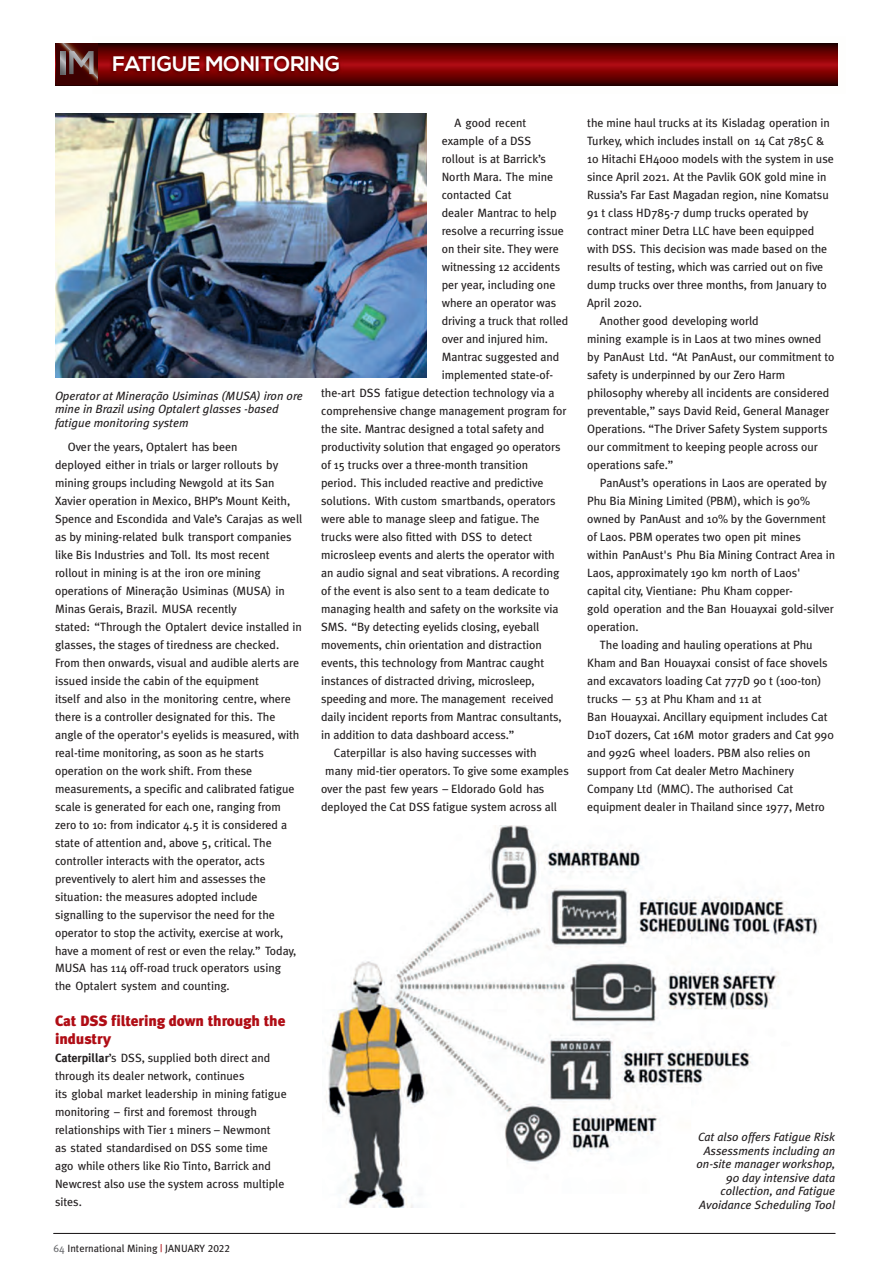
<style>
.page{position:relative;width:893px;height:1263px;background:#fff}
.page>*{position:absolute;margin:0;border:0;box-sizing:border-box;transform-origin:0 0}
.t1{font:700 21px "Nexa";color:#fff}
.t2{font:900 15px/18px "Meta Plus";letter-spacing:-.005em;color:#b00d15}
.t3{font:12px/18px "Meta Plus";letter-spacing:-.005em;color:#231f20}
.t4{font:italic 12px/13.5px "Meta Plus";color:#231f20}
.t5{font:10.5px "Meta Plus";color:#231f20}
.s1{font-weight:700}
.s2{color:#6c6d70}
.s3{color:#b00d15}
.s4{font-family:"Meta Plus Book Caps"}
</style>
<div class="page">
<img style="left:55px;top:114px;width:372px;height:263px">
<img style="left:326px;top:825px;width:493px;height:383px">
<img style="left:93px;top:43px;width:745px;height:43px">
<img style="left:93px;top:43px;width:744px;height:42px">
<svg style="left:56px;top:44px;width:42px;height:41px"></svg>
<svg style="left:61px;top:51px;width:4px;height:23px"></svg>
<svg style="left:69px;top:51px;width:25px;height:23px"></svg>
<hr style="left:54px;top:1233px;width:781px;height:1px;background:#231f20">
<p class="t1" style="left:112px;top:56px;width:229px">FATIGUE MONITORING</p>
<p class="t4" style="left:55px;top:390px;width:249px">Operator at Mineração Usiminas (MUSA) iron ore mine in Brazil using Optalert glasses -based fatigue monitoring system</p>
<p class="t3" style="left:55px;top:438px;width:249px;text-indent:13px">Over the years, Optalert has been<br>deployed either in trials or larger rollouts by mining groups including Newgold at its San Xavier operation in Mexico, BHP’s Mount Keith, Spence and Escondida and Vale’s Carajas as well as by mining-related bulk transport companies like Bis Industries and Toll. Its most recent rollout in mining is at the iron ore mining operations of Mineração Usiminas (MUSA) in Minas Gerais, Brazil. MUSA recently<br>stated: “Through the Optalert device installed in glasses, the stages of tiredness are checked.<br>From then onwards, visual and audible alerts are issued inside the cabin of the equipment<br>itself and also in the monitoring centre, where there is a controller designated for this. The angle of the operator's eyelids is measured, with real-time monitoring, as soon as he starts operation on the work shift. From these measurements, a specific and calibrated fatigue scale is generated for each one, ranging from zero to 10: from indicator 4.5 it is considered a state of attention and, above 5, critical. The controller interacts with the operator, acts preventively to alert him and assesses the situation: the measures adopted include signalling to the supervisor the need for the operator to stop the activity, exercise at work, have a moment of rest or even the relay.” Today, MUSA has 114 off-road truck operators using<br>the Optalert system and counting.</p>
<p class="t2" style="left:55px;top:1013px;width:232px">Cat DSS filtering down through the industry</p>
<p class="t3" style="left:55px;top:1050px;width:233px"><span class="s1">Caterpillar</span>’s DSS, supplied both direct and through its dealer network, continues<br>its global market leadership in mining fatigue monitoring – first and foremost through relationships with Tier 1 miners – Newmont<br>as stated standardised on DSS some time ago while others like Rio Tinto, Barrick and Newcrest also use the system across multiple sites.</p>
<p class="t5" style="left:54px;top:1244px;width:178px"><span class="s2">64</span> International Mining <span class="s3">|</span> <span class="s4">JANUARY 2022</span></p>
<p class="t3" style="left:454px;top:115px;width:73px">A good recent</p>
<p class="t3" style="left:442px;top:133px;width:91px">example of a DSS</p>
<p class="t3" style="left:442px;top:151px;width:106px">rollout is at Barrick’s</p>
<p class="t3" style="left:442px;top:169px;width:113px">North Mara. The mine</p>
<p class="t3" style="left:442px;top:187px;width:71px">contacted Cat</p>
<p class="t3" style="left:442px;top:204px;width:116px">dealer Mantrac to help</p>
<p class="t3" style="left:442px;top:222px;width:124px">resolve a recurring issue</p>
<p class="t3" style="left:442px;top:240px;width:119px">on their site. They were</p>
<p class="t3" style="left:442px;top:258px;width:120px">witnessing 12 accidents</p>
<p class="t3" style="left:442px;top:276px;width:115px">per year, including one</p>
<p class="t3" style="left:442px;top:294px;width:116px">where an operator was</p>
<p class="t3" style="left:442px;top:312px;width:128px">driving a truck that rolled</p>
<p class="t3" style="left:442px;top:330px;width:108px">over and injured him.</p>
<p class="t3" style="left:442px;top:348px;width:119px">Mantrac suggested and</p>
<p class="t3" style="left:442px;top:366px;width:113px">implemented state-of-</p>
<p class="t3" style="left:321px;top:384px;width:235px">the-art DSS fatigue detection technology via a</p>
<p class="t3" style="left:321px;top:402px;width:247px">comprehensive change management program for</p>
<p class="t3" style="left:321px;top:420px;width:225px">the site. Mantrac designed a total safety and</p>
<p class="t3" style="left:321px;top:438px;width:241px">productivity solution that engaged 90 operators</p>
<p class="t3" style="left:321px;top:456px;width:208px">of 15 trucks over a three-month transition</p>
<p class="t3" style="left:321px;top:474px;width:224px">period. This included reactive and predictive</p>
<p class="t3" style="left:321px;top:492px;width:236px">solutions. With custom smartbands, operators</p>
<p class="t3" style="left:321px;top:510px;width:220px">were able to manage sleep and fatigue. The</p>
<p class="t3" style="left:321px;top:528px;width:213px">trucks were also fitted with DSS to detect</p>
<p class="t3" style="left:321px;top:546px;width:235px">microsleep events and alerts the operator with</p>
<p class="t3" style="left:321px;top:564px;width:240px">an audio signal and seat vibrations. A recording</p>
<p class="t3" style="left:321px;top:582px;width:230px">of the event is also sent to a team dedicate to</p>
<p class="t3" style="left:321px;top:600px;width:239px">managing health and safety on the worksite via</p>
<p class="t3" style="left:321px;top:618px;width:220px">SMS. “By detecting eyelids closing, eyeball</p>
<p class="t3" style="left:321px;top:636px;width:222px">movements, chin orientation and distraction</p>
<p class="t3" style="left:321px;top:654px;width:225px">events, this technology from Mantrac caught</p>
<p class="t3" style="left:321px;top:672px;width:215px">instances of distracted driving, microsleep,</p>
<p class="t3" style="left:321px;top:690px;width:234px">speeding and more. The management received</p>
<p class="t3" style="left:321px;top:708px;width:242px">daily incident reports from Mantrac consultants,</p>
<p class="t3" style="left:321px;top:726px;width:195px">in addition to data dashboard access.”</p>
<p class="t3" style="left:334px;top:744px;width:204px">Caterpillar is also having successes with</p>
<p class="t3" style="left:325px;top:762px;width:245px">many mid-tier operators. To give some examples</p>
<p class="t3" style="left:321px;top:780px;width:225px">over the past few years – Eldorado Gold has</p>
<p class="t3" style="left:321px;top:798px;width:237px">deployed the Cat DSS fatigue system across all</p>
<p class="t3" style="left:587px;top:115px;width:248px">the mine haul trucks at its Kisladag operation in Turkey, which includes install on 14 Cat 785C &amp; 10 Hitachi EH4000 models with the system in use since April 2021. At the Pavlik GOK gold mine in Russia’s Far East Magadan region, nine Komatsu 91 t class HD785-7 dump trucks operated by contract miner Detra LLC have been equipped with DSS. This decision was made based on the results of testing, which was carried out on five dump trucks over three months, from January to April 2020.</p>
<p class="t3" style="left:587px;top:312px;width:249px;text-indent:13px">Another good developing world<br>mining example is in Laos at two mines owned by PanAust Ltd. “At PanAust, our commitment to safety is underpinned by our Zero Harm philosophy whereby all incidents are considered preventable,” says David Reid, General Manager Operations. “The Driver Safety System supports our commitment to keeping people across our operations safe.”</p>
<p class="t3" style="left:587px;top:474px;width:249px;text-indent:13px">PanAust’s operations in Laos are operated by Phu Bia Mining Limited (PBM), which is 90% owned by PanAust and 10% by the Government of Laos. PBM operates two open pit mines<br>within PanAust's Phu Bia Mining Contract Area in Laos, approximately 190 km north of Laos' capital city, Vientiane: Phu Kham copper-<br>gold operation and the Ban Houayxai gold-silver operation.</p>
<p class="t3" style="left:587px;top:636px;width:248px;text-indent:13px">The loading and hauling operations at Phu Kham and Ban Houayxai consist of face shovels and excavators loading Cat 777D 90 t (100-ton) trucks — 53 at Phu Kham and 11 at<br>Ban Houayxai. Ancillary equipment includes Cat D10T dozers, Cat 16M motor graders and Cat 990 and 992G wheel loaders. PBM also relies on support from Cat dealer Metro Machinery Company Ltd (MMC). The authorised Cat equipment dealer in Thailand since 1977, Metro</p>
<p class="t4" style="left:696px;top:1131px;width:140px;text-align:right">Cat also offers Fatigue Risk<br>Assessments including an on-site manager workshop,<br>90 day intensive data collection, and Fatigue<br>Avoidance Scheduling Tool</p>
</div>
